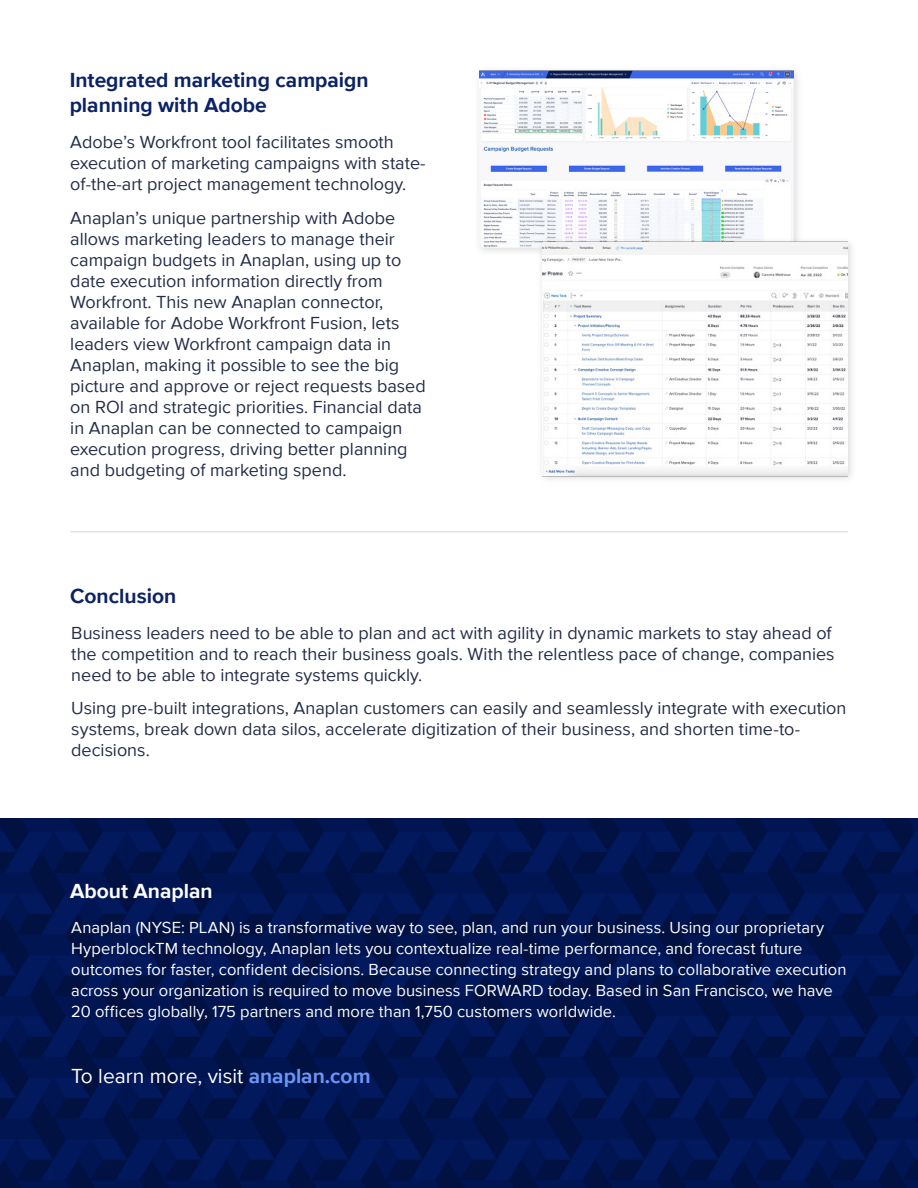
<style>
.page{position:relative;width:918px;height:1188px;background:#fff}
.page>*{position:absolute;margin:0;border:0;box-sizing:border-box;transform-origin:0 0}
.Bullets{font:700 21px/25.2px "Proxima Nova";color:#0b2265}
.t1{font:21px "Proxima Nova";color:#fff}
.Bullets-2{font:700 21px "Proxima Nova";color:#fff}
.Bullets-3{font:18px/21px "Proxima Nova";color:#242d48}
.Bullets-4{font:16.5px/21px "Proxima Nova";letter-spacing:.005em;color:#fff}
.s1{font-weight:700;color:#6c96f4}
</style>
<div class="page">
<img style="left:0;top:819px;width:918px;height:369px">
<hr style="left:70px;top:531px;width:778px;height:1px;background:#dfe2eb">
<div style="left:473px;top:64px;width:331px;height:193px;background:#000;opacity:.15"></div>
<img style="left:480px;top:70px;width:314px;height:178px">
<div style="left:536px;top:236px;width:321px;height:249px;background:#000;opacity:.15"></div>
<img style="left:543px;top:241px;width:305px;height:235px">
<p class="Bullets" style="left:70px;top:67px;width:300px">Integrated marketing campaign planning with Adobe</p>
<p class="Bullets-3" style="left:70px;top:130px;width:357px">Adobe’s Workfront tool facilitates smooth execution of marketing campaigns with state&shy;of-the-art project management technology.</p>
<p class="Bullets-3" style="left:70px;top:207px;width:357px">Anaplan’s unique partnership with Adobe allows marketing leaders to manage their campaign budgets in Anaplan, using up to date execution information directly from Workfront. This new Anaplan connector, available for Adobe Workfront Fusion, lets leaders view Workfront campaign data in Anaplan, making it possible to see the big picture and approve or reject requests based on ROI and strategic priorities. Financial data in Anaplan can be connected to campaign execution progress, driving better planning and budgeting of marketing spend.</p>
<p class="Bullets" style="left:70px;top:583px;width:108px">Conclusion</p>
<p class="Bullets-3" style="left:71px;top:622px;width:765px">Business leaders need to be able to plan and act with agility in dynamic markets to stay ahead of the competition and to reach their business goals. With the relentless pace of change, companies need to be able to integrate systems quickly.</p>
<p class="Bullets-3" style="left:71px;top:697px;width:777px">Using pre-built integrations, Anaplan customers can easily and seamlessly integrate with execution systems, break down data silos, accelerate digitization of their business, and shorten time-to&shy;decisions.</p>
<p class="Bullets-2" style="left:70px;top:876px;width:144px">About Anaplan</p>
<p class="Bullets-4" style="left:71px;top:916px;width:777px">Anaplan (NYSE: PLAN) is a transformative way to see, plan, and run your business. Using our proprietary HyperblockTM technology, Anaplan lets you contextualize real-time performance, and forecast future outcomes for faster, confident decisions. Because connecting strategy and plans to collaborative execution across your organization is required to move business FORWARD today. Based in San Francisco, we have 20 offices globally, 175 partners and more than 1,750 customers worldwide.</p>
<p class="t1" style="left:71px;top:1060px;width:301px">To learn more, visit <span class="s1">anaplan.com</span></p>
</div>
